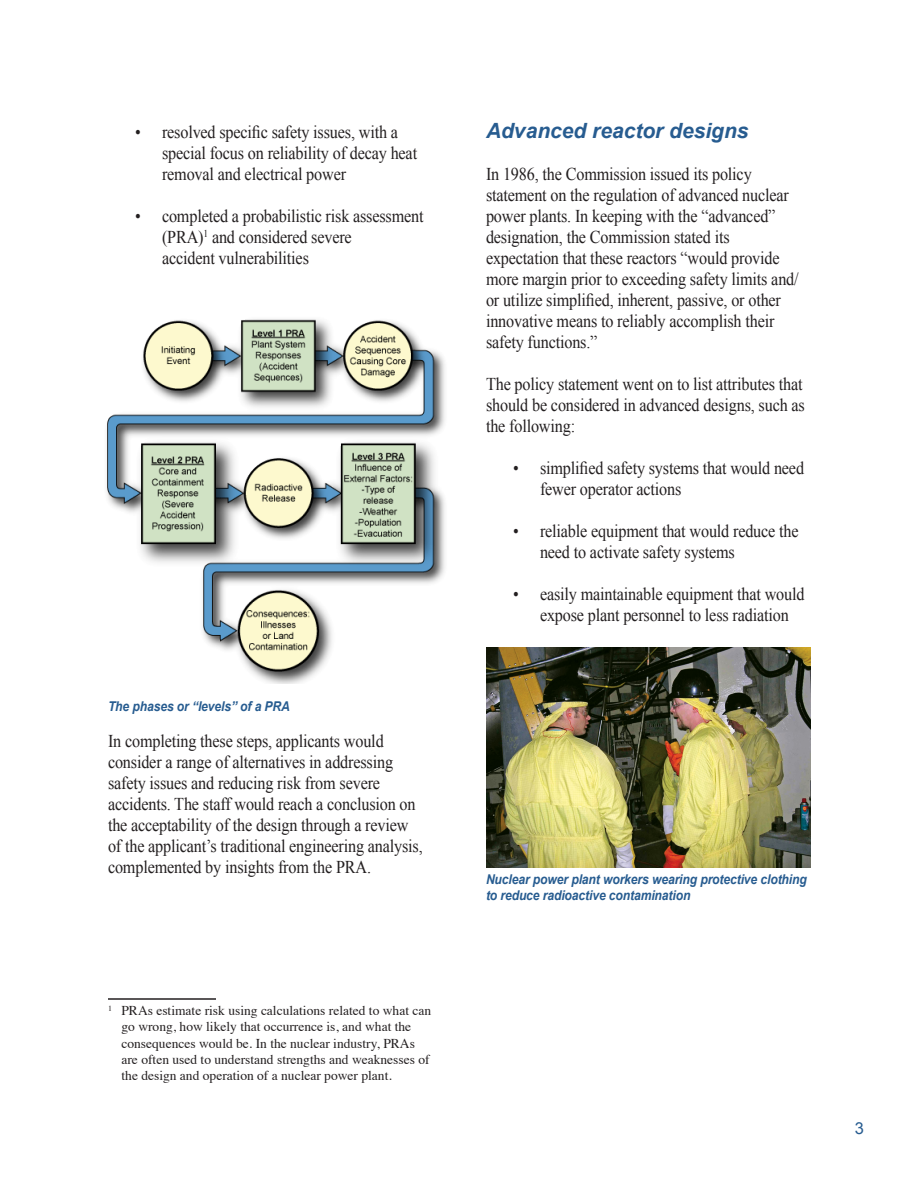
<style>
.page{position:relative;width:918px;height:1188px;background:#fff}
.page>*{position:absolute;margin:0;border:0;box-sizing:border-box;transform-origin:0 0}
.Body_Text{font:italic 700 21px "Arial";color:#275c90}
.Body_Text-2{font:18px/21px "Times New Roman";letter-spacing:-.01em;color:#231f20;scale:.9 1}
.Bullets{font:18px/21px "Times New Roman";letter-spacing:-.01em;color:#231f20;scale:.9 1}
.t1{font:16.5px "Arial";color:#275c90}
.footnote{font:13.5px/16.2px "Times";color:#231f20}
.t2{font:italic 700 13.5px/15.8px "Arial";letter-spacing:-.01em;color:#275c90;scale:.9 1}
</style>
<div class="page">
<hr style="left:108px;top:998px;width:108px;height:2px;background:#231f20">
<img style="left:107px;top:319px;width:338px;height:364px">
<img style="left:486px;top:647px;width:325px;height:221px">
<p class="Bullets" style="left:162px;top:121px;width:285px;text-indent:-27px">• resolved specific safety issues, with a special focus on reliability of decay heat removal and electrical power</p>
<p class="Bullets" style="left:162px;top:205px;width:292px;text-indent:-27px">• completed a probabilistic risk assessment (PRA)<sup>1</sup> and considered severe<br>accident vulnerabilities</p>
<p class="t2" style="left:108px;top:698px;width:204px">The phases or “levels” of a PRA</p>
<p class="Body_Text-2" style="left:108px;top:730px;width:351px">In completing these steps, applicants would consider a range of alternatives in addressing safety issues and reducing risk from severe accidents. The staff would reach a conclusion on the acceptability of the design through a review of the applicant’s traditional engineering analysis, complemented by insights from the PRA.</p>
<p class="footnote" style="left:122px;top:1001px;width:311px;text-indent:-14px"><sup>1</sup> PRAs estimate risk using calculations related to what can go wrong, how likely that occurrence is, and what the consequences would be. In the nuclear industry, PRAs are often used to understand strengths and weaknesses of the design and operation of a nuclear power plant.</p>
<p class="Body_Text" style="left:486px;top:117px;width:264px">Advanced reactor designs</p>
<p class="Body_Text-2" style="left:486px;top:163px;width:349px">In 1986, the Commission issued its policy statement on the regulation of advanced nuclear power plants. In keeping with the “advanced” designation, the Commission stated its expectation that these reactors “would provide more margin prior to exceeding safety limits and/ or utilize simplified, inherent, passive, or other innovative means to reliably accomplish their safety functions.”</p>
<p class="Body_Text-2" style="left:486px;top:373px;width:356px">The policy statement went on to list attributes that should be considered in advanced designs, such as the following:</p>
<p class="Bullets" style="left:540px;top:457px;width:295px;text-indent:-27px">• simplified safety systems that would need fewer operator actions</p>
<p class="Bullets" style="left:540px;top:520px;width:289px;text-indent:-27px">• reliable equipment that would reduce the need to activate safety systems</p>
<p class="Bullets" style="left:540px;top:583px;width:295px;text-indent:-27px">• easily maintainable equipment that would expose plant personnel to less radiation</p>
<p class="t2" style="left:486px;top:872px;width:358px">Nuclear power plant workers wearing protective clothing to reduce radioactive contamination</p>
<p class="t1" style="left:855px;top:1117px;width:11px">3</p>
</div>
